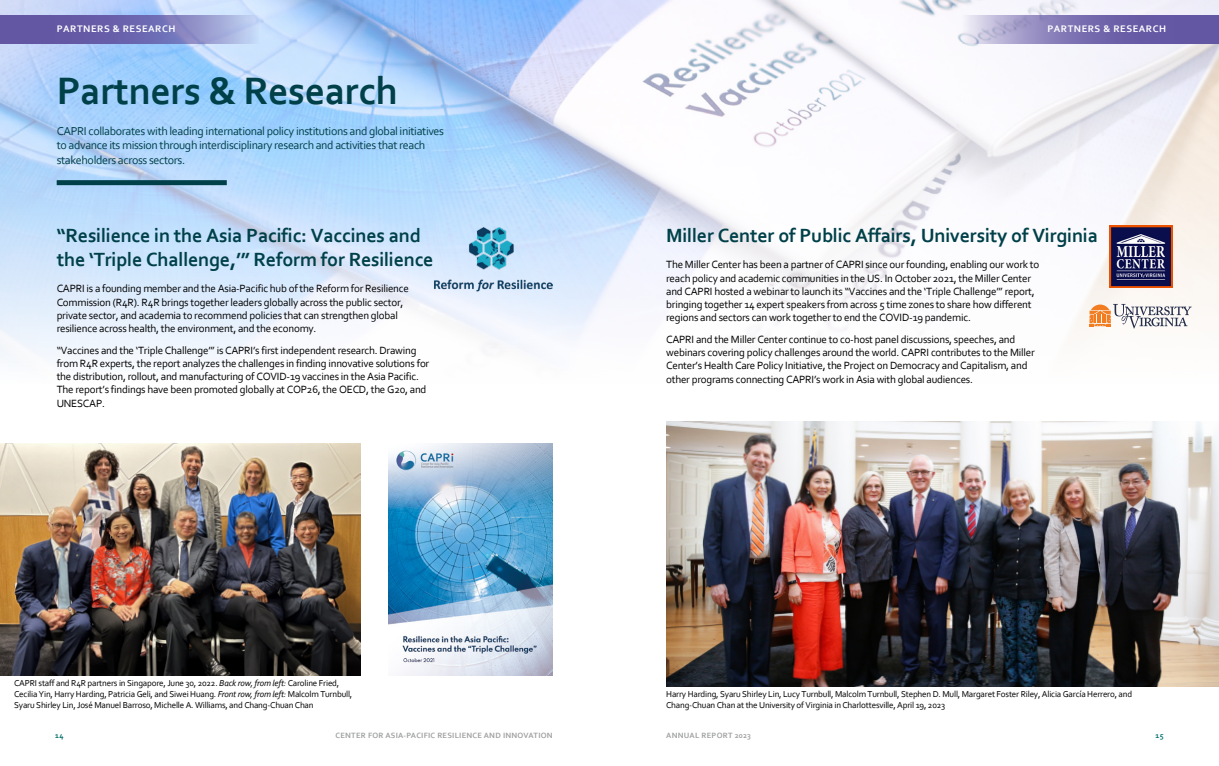
<style>
.page{position:relative;width:1219px;height:766px;background:#fff}
.page>*{position:absolute;margin:0;border:0;box-sizing:border-box;transform-origin:0 0}
.t1{font:700 40px "Corbel";letter-spacing:-.01em;color:#004049}
.t2{font:700 20px/24px "Corbel";letter-spacing:-.01em;color:#004049}
.t3{font:12px/14.4px "Corbel";letter-spacing:-.03em;color:#004049}
.t4{font:11px/13.2px "Corbel";letter-spacing:-.02em;color:#000}
.t5{font:700 10px "Corbel";letter-spacing:.05em;color:#fff}
.t6{font:9px/10.8px "Corbel";letter-spacing:-.02em;color:#000}
.t7{font:700 8px "Corbel";letter-spacing:.03em;color:#9fa0a0}
.t8{font:700 8px "Corbel";color:#006f6c}
.s1{font-style:italic}
</style>
<div class="page">
<img style="left:0;top:0;width:1219px;height:360px">
<img style="left:434px;top:225px;width:118px;height:67px">
<img style="left:389px;top:443px;width:164px;height:232px">
<img style="left:0;top:443px;width:361px;height:232px">
<div style="left:57px;top:180px;width:170px;height:5px;background:#004049"></div>
<img style="left:666px;top:421px;width:553px;height:265px">
<img style="left:1109px;top:225px;width:63px;height:63px">
<svg style="left:0;top:16px;width:258px;height:28px;background:#7a76b8"></svg>
<svg style="left:961px;top:16px;width:258px;height:28px;background:#867cb8"></svg>
<svg style="left:1089px;top:304px;width:103px;height:24px"></svg>
<p class="t5" style="left:57px;top:23px;width:120px">PARTNERS &amp; RESEARCH</p>
<p class="t5" style="left:1047px;top:23px;width:120px">PARTNERS &amp; RESEARCH</p>
<h1 class="t1" style="left:57px;top:66px;width:343px">Partners &amp; Research</h1>
<p class="t3" style="left:57px;top:123px;width:389px">CAPRI collaborates with leading international policy institutions and global initiatives to advance its mission through interdisciplinary research and activities that reach stakeholders across sectors.</p>
<h2 class="t2" style="left:57px;top:222px;width:378px">“Resilience in the Asia Pacific: Vaccines and the ‘Triple Challenge,’” Reform for Resilience</h2>
<h2 class="t2" style="left:666px;top:222px;width:433px">Miller Center of Public Affairs, University of Virginia</h2>
<p class="t4" style="left:666px;top:258px;width:375px">The Miller Center has been a partner of CAPRI since our founding, enabling our work to reach policy and academic communities in the US. In October 2021, the Miller Center and CAPRI hosted a webinar to launch its “Vaccines and the ‘Triple Challenge’” report, bringing together 14 expert speakers from across 5 time zones to share how different regions and sectors can work together to end the COVID-19 pandemic.</p>
<p class="t4" style="left:666px;top:332px;width:370px">CAPRI and the Miller Center continue to co-host panel discussions, speeches, and webinars covering policy challenges around the world. CAPRI contributes to the Miller Center’s Health Care Policy Initiative, the Project on Democracy and Capitalism, and other programs connecting CAPRI’s work in Asia with global audiences.</p>
<p class="t4" style="left:57px;top:282px;width:354px">CAPRI is a founding member and the Asia-Pacific hub of the Reform for Resilience Commission (R4R). R4R brings together leaders globally across the public sector, private sector, and academia to recommend policies that can strengthen global resilience across health, the environment, and the economy.</p>
<p class="t4" style="left:57px;top:343px;width:374px">“Vaccines and the ‘Triple Challenge’” is CAPRI’s first independent research. Drawing from R4R experts, the report analyzes the challenges in finding innovative solutions for the distribution, rollout, and manufacturing of COVID-19 vaccines in the Asia Pacific.<br>The report’s findings have been promoted globally at COP26, the OECD, the G20, and UNESCAP.</p>
<p class="t6" style="left:14px;top:677px;width:340px">CAPRI staff and R4R partners in Singapore, June 30, 2022. <span class="s1">Back row, from left:</span> Caroline Fried,<br>Cecilia Yin, Harry Harding, Patricia Geli, and Siwei Huang. <span class="s1">Front row, from left:</span> Malcolm Turnbull,<br>Syaru Shirley Lin, José Manuel Barroso, Michelle A. Williams, and Chang-Chuan Chan</p>
<p class="t6" style="left:666px;top:688px;width:467px">Harry Harding, Syaru Shirley Lin, Lucy Turnbull, Malcolm Turnbull, Stephen D. Mull, Margaret Foster Riley, Alicia García Herrero, and<br>Chang-Chuan Chan at the University of Virginia in Charlottesville, April 19, 2023</p>
<p class="t8" style="left:55px;top:730px;width:10px">14</p>
<p class="t7" style="left:335px;top:730px;width:219px">CENTER FOR ASIA-PACIFIC RESILIENCE AND INNOVATION</p>
<p class="t7" style="left:666px;top:730px;width:86px">ANNUAL REPORT 2023</p>
<p class="t8" style="left:1155px;top:730px;width:10px">15</p>
</div>
